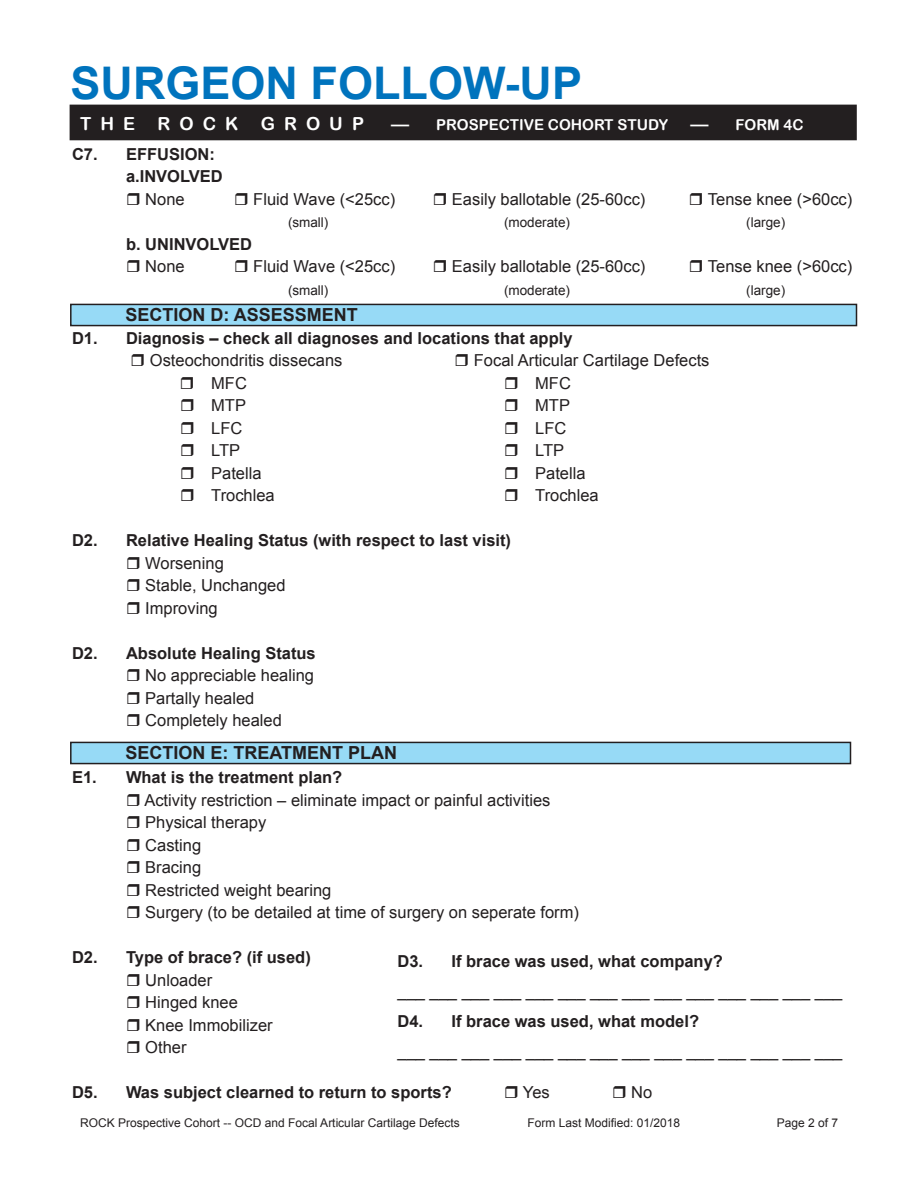
<style>
.page{position:relative;width:918px;height:1188px;background:#fff}
.page>*{position:absolute;margin:0;border:0;box-sizing:border-box;transform-origin:0 0}
.t1{font:700 45px "Arial";color:#0073bd}
.t2{font:700 18px "Arial";color:#231f20}
.t3{font:18px "Arial Rounded MT Bold";color:#fff}
.t4{font:16.5px/22.5px "Arial";color:#231f20}
.t5{font:700 16.5px/22.5px "Arial";color:#231f20}
.t6{font:15px "Arial Rounded MT Bold";color:#fff}
.t7{font:13.5px "Arial";color:#231f20}
.t8{font:12px "Arial";color:#231f20}
.s1{font-size:18px}
</style>
<div class="page">
<div style="left:70px;top:105px;width:786px;height:35px;background:#231f20"></div>
<div style="left:71px;top:304px;width:786px;height:22px;background:#97daf6"></div>
<div style="left:70px;top:304px;width:787px;height:22px;border:2px solid #231f20"></div>
<div style="left:71px;top:742px;width:780px;height:22px;background:#97daf6"></div>
<div style="left:70px;top:742px;width:781px;height:22px;border:2px solid #231f20"></div>
<h1 class="t1" style="left:70px;top:66px;width:513px">SURGEON FOLLOW-UP</h1>
<p class="t3" style="left:80px;top:113px;width:56px">T H E</p>
<p class="t3" style="left:158px;top:113px;width:82px">R O C K</p>
<p class="t3" style="left:261px;top:113px;width:105px">G R O U P</p>
<p class="t6" style="left:391px;top:116px;width:279px"><span class="s1">—</span> PROSPECTIVE COHORT STUDY</p>
<p class="t6" style="left:691px;top:116px;width:114px"><span class="s1">—</span> FORM 4C</p>
<p class="t3" style="left:76px;top:108px;width:56px">T H E</p>
<p class="t3" style="left:153px;top:108px;width:82px">R O C K</p>
<p class="t6" style="left:257px;top:110px;width:485px"><span class="s1">G R O U P —</span> PROSPECTIVE COHORT STUDY — FORM 1</p>
<p class="t5" style="left:126px;top:144px;width:98px;text-indent:-54px">C7. EFFUSION: a.INVOLVED</p>
<p class="t4" style="left:145px;top:189px;width:41px">None</p>
<p class="t4" style="left:253px;top:189px;width:143px">Fluid Wave (&lt;25cc)</p>
<p class="t4" style="left:452px;top:189px;width:195px">Easily ballotable (25-60cc)</p>
<p class="t4" style="left:708px;top:189px;width:146px">Tense knee (&gt;60cc)</p>
<p class="t7" style="left:288px;top:217px;width:42px">(small)</p>
<p class="t7" style="left:504px;top:217px;width:68px">(moderate)</p>
<p class="t7" style="left:746px;top:217px;width:41px">(large)</p>
<p class="t5" style="left:126px;top:234px;width:128px">b. UNINVOLVED</p>
<p class="t4" style="left:145px;top:257px;width:41px">None</p>
<p class="t4" style="left:253px;top:257px;width:143px">Fluid Wave (&lt;25cc)</p>
<p class="t4" style="left:452px;top:257px;width:195px">Easily ballotable (25-60cc)</p>
<p class="t4" style="left:708px;top:257px;width:146px">Tense knee (&gt;60cc)</p>
<p class="t7" style="left:288px;top:285px;width:42px">(small)</p>
<p class="t7" style="left:504px;top:285px;width:68px">(moderate)</p>
<p class="t7" style="left:746px;top:285px;width:41px">(large)</p>
<p class="t2" style="left:126px;top:308px;width:234px">SECTION D: ASSESSMENT</p>
<p class="t5" style="left:72px;top:328px;width:502px">D1. Diagnosis – check all diagnoses and locations that apply</p>
<p class="t4" style="left:150px;top:350px;width:194px">Osteochondritis dissecans</p>
<p class="t4" style="left:474px;top:350px;width:237px">Focal Articular Cartilage Defects</p>
<p class="t4" style="left:211px;top:373px;width:37px">MFC</p>
<p class="t4" style="left:535px;top:373px;width:37px">MFC</p>
<p class="t4" style="left:211px;top:395px;width:36px">MTP</p>
<p class="t4" style="left:535px;top:395px;width:36px">MTP</p>
<p class="t4" style="left:211px;top:418px;width:33px">LFC</p>
<p class="t4" style="left:535px;top:418px;width:33px">LFC</p>
<p class="t4" style="left:211px;top:440px;width:31px">LTP</p>
<p class="t4" style="left:535px;top:440px;width:31px">LTP</p>
<p class="t4" style="left:211px;top:463px;width:52px">Patella</p>
<p class="t4" style="left:535px;top:463px;width:52px">Patella</p>
<p class="t4" style="left:211px;top:485px;width:65px">Trochlea</p>
<p class="t4" style="left:535px;top:485px;width:65px">Trochlea</p>
<p class="t5" style="left:72px;top:530px;width:441px">D2. Relative Healing Status (with respect to last visit)</p>
<p class="t4" style="left:145px;top:553px;width:142px">Worsening<br>Stable, Unchanged<br>Improving</p>
<p class="t5" style="left:72px;top:643px;width:245px">D2. Absolute Healing Status</p>
<p class="t4" style="left:145px;top:665px;width:170px">No appreciable healing<br>Partally healed<br>Completely healed</p>
<p class="t2" style="left:126px;top:746px;width:273px">SECTION E: TREATMENT PLAN</p>
<p class="t5" style="left:72px;top:767px;width:272px">E1. What is the treatment plan?</p>
<p class="t4" style="left:144px;top:790px;width:436px">Activity restriction – eliminate impact or painful activities<br>Physical therapy<br>Casting<br>Bracing<br>Restricted weight bearing<br>Surgery (to be detailed at time of surgery on seperate form)</p>
<p class="t5" style="left:72px;top:947px;width:240px">D2. Type of brace? (if used)</p>
<p class="t4" style="left:145px;top:970px;width:129px">Unloader<br>Hinged knee<br>Knee Immobilizer<br>Other</p>
<p class="t5" style="left:72px;top:1082px;width:381px">D5. Was subject clearned to return to sports?</p>
<p class="t4" style="left:523px;top:1082px;width:28px">Yes</p>
<p class="t4" style="left:631px;top:1082px;width:23px">No</p>
<p class="t5" style="left:398px;top:951px;width:327px">D3. If brace was used, what company?</p>
<p class="t4" style="left:398px;top:981px;width:446px">___ ___ ___ ___ ___ ___ ___ ___ ___ ___ ___ ___ ___ ___</p>
<p class="t5" style="left:398px;top:1011px;width:303px">D4. If brace was used, what model?</p>
<p class="t4" style="left:398px;top:1041px;width:446px">___ ___ ___ ___ ___ ___ ___ ___ ___ ___ ___ ___ ___ ___</p>
<p class="t8" style="left:80px;top:1118px;width:381px">ROCK Prospective Cohort -- OCD and Focal Articular Cartilage Defects</p>
<p class="t8" style="left:527px;top:1115px;width:154px">Form Last Modiied: 01/2018</p>
<p class="t8" style="left:777px;top:1118px;width:63px">Page 2 of 7</p>
</div>
